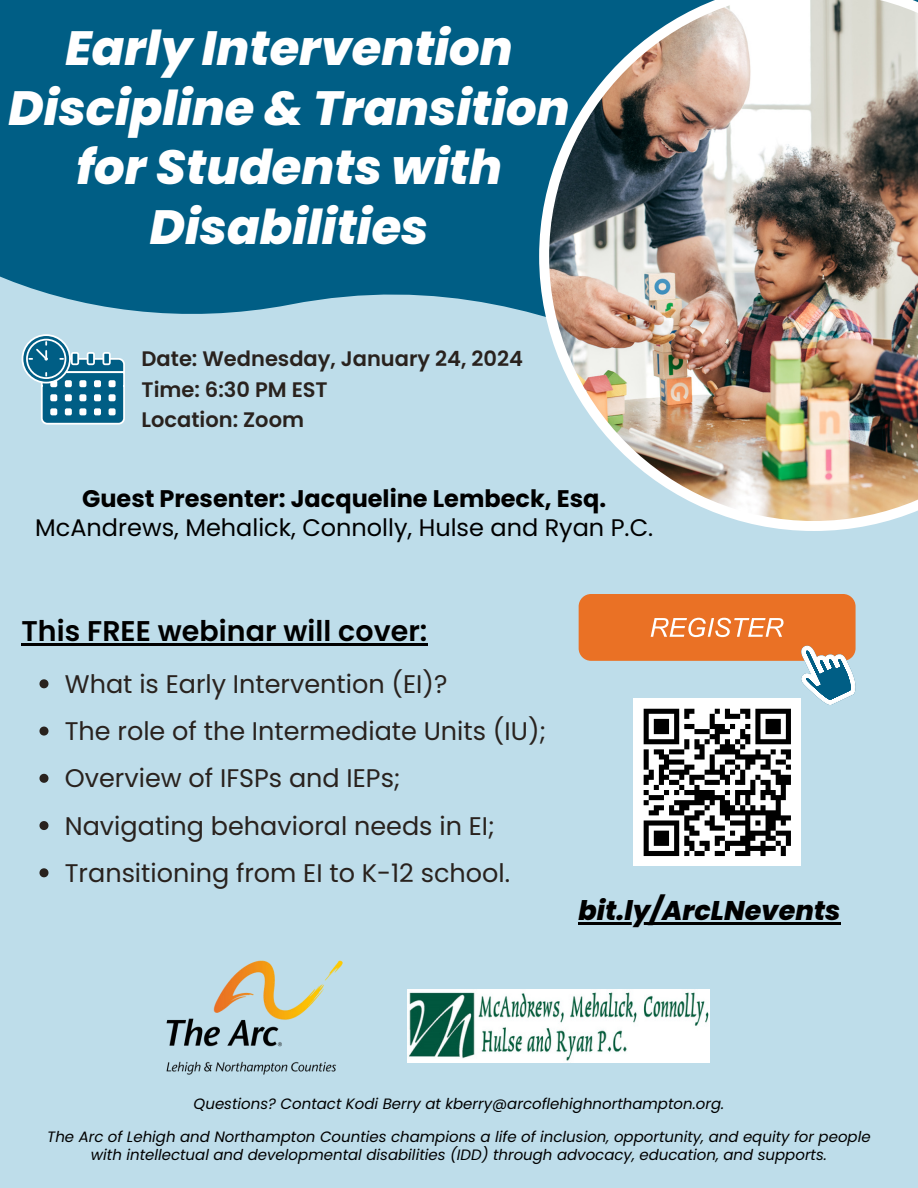
<style>
.page{position:relative;width:918px;height:1188px;background:#beddea}
.page>*{position:absolute;margin:0;border:0;box-sizing:border-box;transform-origin:0 0}
.t1{font:italic 800 48px/59.7px "Poppins";color:#fff;text-align:center}
.t2{font:600 28.5px "Poppins";color:#000}
.t3{font:italic 800 27px "Poppins";color:#000}
.t4{font:25.5px/47.2px "Poppins";color:#29221e}
.t5{font:24px "Poppins";color:#000}
.t6{font:700 24px "Poppins";color:#000}
.t7{font:600 21px/30.3px "Poppins";color:#29221e}
.t8{font:italic 15px/18px "Poppins";color:#000;text-align:center}
</style>
<div class="page">
<svg style="left:0;top:0;width:539px;height:425px;fill:#005e85"></svg>
<img style="left:539px;top:0;width:379px;height:531px">
<div style="left:633px;top:699px;width:168px;height:167px;background:#fff"></div>
<div style="left:579px;top:594px;width:277px;height:67px;background:#ea7125;border-radius:12px"></div>
<svg style="left:639px;top:646px;width:217px;height:210px"></svg>
<svg style="left:651px;top:618px;width:133px;height:19px"></svg>
<svg style="left:22px;top:334px;width:103px;height:90px"></svg>
<img style="left:166px;top:960px;width:177px;height:115px">
<img style="left:407px;top:989px;width:303px;height:73px">
<svg style="left:39px;top:679px;width:9px;height:9px"></svg>
<svg style="left:39px;top:727px;width:9px;height:9px"></svg>
<svg style="left:39px;top:774px;width:9px;height:9px"></svg>
<svg style="left:39px;top:821px;width:9px;height:9px"></svg>
<svg style="left:39px;top:868px;width:9px;height:9px"></svg>
<hr style="left:21px;top:643px;width:407px;height:2px;background:#000">
<hr style="left:578px;top:922px;width:263px;height:2px;background:#000">
<h1 class="t1" style="left:9px;top:18px;width:563px">Early Intervention<br>Discipline &amp; Transition for Students with<br>Disabilities</h1>
<h3 class="t7" style="left:142px;top:344px;width:383px">Date: Wednesday, January 24, 2024<br>Time: 6:30 PM EST<br>Location: Zoom</h3>
<h3 class="t6" style="left:82px;top:485px;width:526px">Guest Presenter: Jacqueline Lembeck, Esq.</h3>
<h3 class="t5" style="left:35px;top:514px;width:620px">McAndrews, Mehalick, Connolly, Hulse and Ryan P.C.</h3>
<h2 class="t2" style="left:21px;top:614px;width:407px">This FREE webinar will cover:</h2>
<h3 class="t4" style="left:65px;top:660px;width:483px">What is Early Intervention (EI)?<br>The role of the Intermediate Units (IU); Overview of IFSPs and IEPs; Navigating behavioral needs in EI; Transitioning from EI to K-12 school.</h3>
<h3 class="t3" style="left:578px;top:895px;width:264px">bit.ly/ArcLNevents</h3>
<p class="t8" style="left:194px;top:1095px;width:532px">Questions? Contact Kodi Berry at kberry@arcoflehighnorthampton.org.</p>
<p class="t8" style="left:47px;top:1128px;width:825px">The Arc of Lehigh and Northampton Counties champions a life of inclusion, opportunity, and equity for people with intellectual and developmental disabilities (IDD) through advocacy, education, and supports.</p>
</div>
